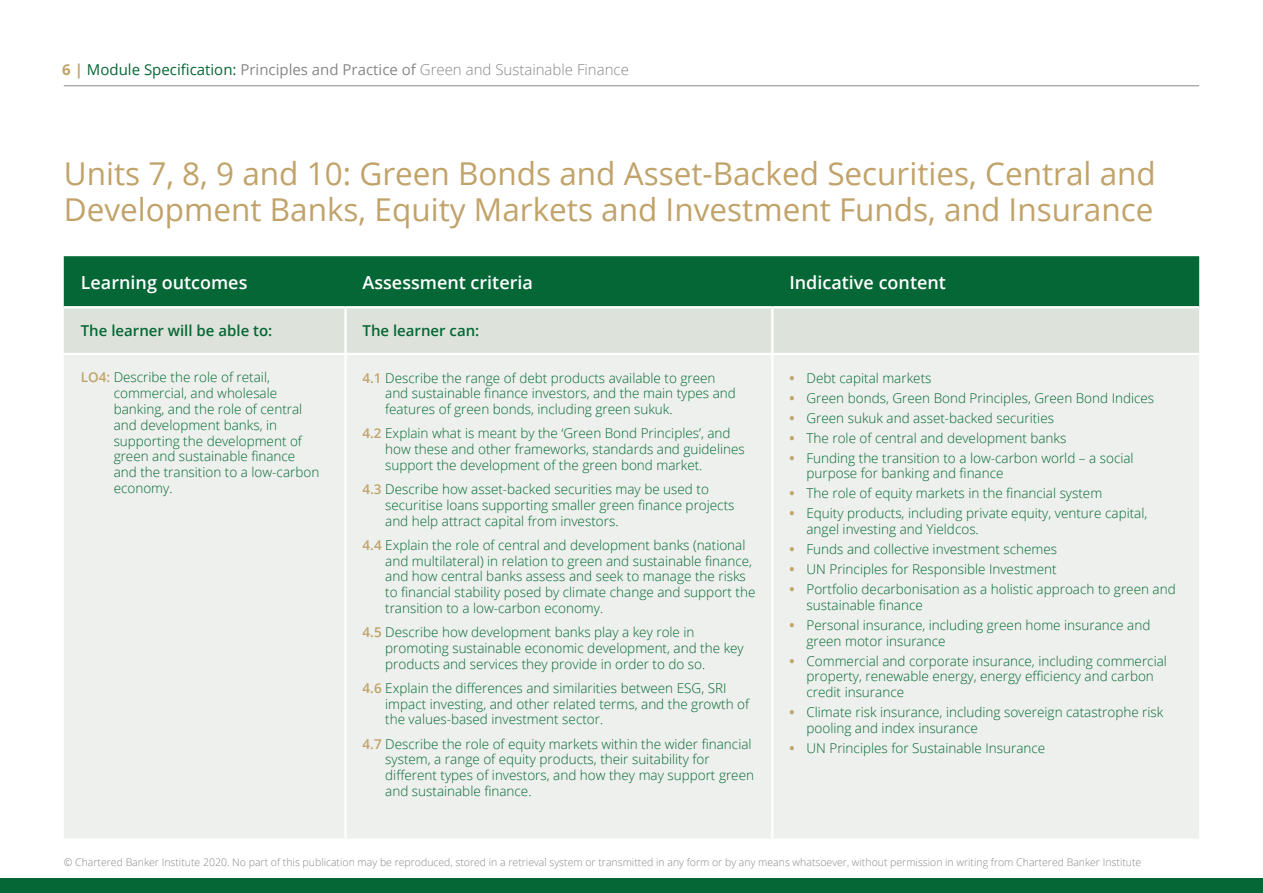
<style>
.page{position:relative;width:1263px;height:893px;background:#fff}
.page>*{position:absolute;margin:0;border:0;box-sizing:border-box;transform-origin:0 0}
.t1{font:31.5px/36px "Open Sans";color:#c1a36a}
.t2{font:600 18px "Open Sans";color:#fff}
.t3{font:300 15px "Open Sans";color:#878787}
.t4{font:600 15px "Open Sans";color:#046735}
.t5{font:300 13.5px/15.8px "Open Sans";color:#046735}
.t6{font:300 10.5px "Open Sans";color:#878787}
.s1{font-weight:700;color:#c1a36a}
.s2{font-weight:400;color:#046735}
.s3{font-weight:400}
.s4{font-weight:600;color:#c1a36a}
</style>
<div class="page">
<hr style="left:64px;top:85px;width:1135px;height:1px;background:#878787">
<div style="left:0;top:878px;width:1263px;height:15px;background:#046735"></div>
<div style="left:64px;top:256px;width:1135px;height:50px;background:#046735"></div>
<div style="left:64px;top:308px;width:1135px;height:45px;background:#dde3da"></div>
<div style="left:64px;top:355px;width:1135px;height:484px;background:#edf0ec"></div>
<hr style="left:344px;top:355px;width:3px;height:484px;background:#fff">
<hr style="left:771px;top:355px;width:2px;height:484px;background:#fff">
<hr style="left:344px;top:308px;width:3px;height:45px;background:#fff">
<hr style="left:771px;top:308px;width:2px;height:45px;background:#fff">
<p class="t3" style="left:62px;top:60px;width:568px"><span class="s1">6 |</span> <span class="s2">Module Specification:</span> <span class="s3">Principles and Practice of</span> Green and Sustainable Finance</p>
<h1 class="t1" style="left:64px;top:155px;width:1093px">Units 7, 8, 9 and 10: Green Bonds and Asset-Backed Securities, Central and<br>Development Banks, Equity Markets and Investment Funds, and Insurance</h1>
<h2 class="t2" style="left:81px;top:270px;width:168px">Learning outcomes</h2>
<h2 class="t2" style="left:362px;top:270px;width:172px">Assessment criteria</h2>
<h2 class="t2" style="left:789px;top:270px;width:158px">Indicative content</h2>
<p class="t4" style="left:81px;top:321px;width:193px">The learner will be able to:</p>
<p class="t4" style="left:362px;top:321px;width:118px">The learner can:</p>
<p class="t5" style="left:114px;top:369px;width:207px;text-indent:-33px"><span class="s4">LO4:</span> Describe the role of retail, commercial, and wholesale banking, and the role of central and development banks, in supporting the development of green and sustainable finance and the transition to a low-carbon economy.</p>
<p class="t5" style="left:385px;top:369px;width:352px;text-indent:-23px"><span class="s4">4.1</span> Describe the range of debt products available to green and sustainable finance investors, and the main types and features of green bonds, including green sukuk.</p>
<p class="t5" style="left:789px;top:369px;width:143px"><span class="s1">•</span> Debt capital markets</p>
<p class="t5" style="left:789px;top:389px;width:366px"><span class="s1">•</span> Green bonds, Green Bond Principles, Green Bond Indices</p>
<p class="t5" style="left:789px;top:409px;width:266px"><span class="s1">•</span> Green sukuk and asset-backed securities</p>
<p class="t5" style="left:789px;top:429px;width:278px"><span class="s1">•</span> The role of central and development banks</p>
<p class="t5" style="left:806px;top:449px;width:329px;text-indent:-17px"><span class="s1">•</span> Funding the transition to a low-carbon world – a social purpose for banking and finance</p>
<p class="t5" style="left:789px;top:485px;width:314px"><span class="s1">•</span> The role of equity markets in the financial system</p>
<p class="t5" style="left:806px;top:505px;width:342px;text-indent:-17px"><span class="s1">•</span> Equity products, including private equity, venture capital, angel investing and Yieldcos.</p>
<p class="t5" style="left:789px;top:541px;width:269px"><span class="s1">•</span> Funds and collective investment schemes</p>
<p class="t5" style="left:789px;top:561px;width:269px"><span class="s1">•</span> UN Principles for Responsible Investment</p>
<p class="t5" style="left:806px;top:581px;width:371px;text-indent:-17px"><span class="s1">•</span> Portfolio decarbonisation as a holistic approach to green and sustainable finance</p>
<p class="t5" style="left:806px;top:617px;width:345px;text-indent:-17px"><span class="s1">•</span> Personal insurance, including green home insurance and green motor insurance</p>
<p class="t5" style="left:806px;top:653px;width:362px;text-indent:-17px"><span class="s1">•</span> Commercial and corporate insurance, including commercial property, renewable energy, energy efficiency and carbon credit insurance</p>
<p class="t5" style="left:806px;top:704px;width:358px;text-indent:-17px"><span class="s1">•</span> Climate risk insurance, including sovereign catastrophe risk pooling and index insurance</p>
<p class="t5" style="left:789px;top:740px;width:257px"><span class="s1">•</span> UN Principles for Sustainable Insurance</p>
<p class="t5" style="left:385px;top:425px;width:361px;text-indent:-23px"><span class="s4">4.2</span> Explain what is meant by the ‘Green Bond Principles’, and how these and other frameworks, standards and guidelines support the development of the green bond market.</p>
<p class="t5" style="left:385px;top:481px;width:351px;text-indent:-23px"><span class="s4">4.3</span> Describe how asset-backed securities may be used to securitise loans supporting smaller green finance projects and help attract capital from investors.</p>
<p class="t5" style="left:385px;top:537px;width:372px;text-indent:-23px"><span class="s4">4.4</span> Explain the role of central and development banks (national and multilateral) in relation to green and sustainable finance, and how central banks assess and seek to manage the risks to financial stability posed by climate change and support the transition to a low-carbon economy.</p>
<p class="t5" style="left:385px;top:624px;width:360px;text-indent:-23px"><span class="s4">4.5</span> Describe how development banks play a key role in promoting sustainable economic development, and the key products and services they provide in order to do so.</p>
<p class="t5" style="left:385px;top:680px;width:365px;text-indent:-23px"><span class="s4">4.6</span> Explain the differences and similarities between ESG, SRI impact investing, and other related terms, and the growth of the values-based investment sector.</p>
<p class="t5" style="left:385px;top:735px;width:370px;text-indent:-23px"><span class="s4">4.7</span> Describe the role of equity markets within the wider financial system, a range of equity products, their suitability for different types of investors, and how they may support green and sustainable finance.</p>
<p class="t6" style="left:64px;top:855px;width:1079px">© Chartered Banker Institute 2020. No part of this publication may be reproduced, stored in a retrieval system or transmitted in any form or by any means whatsoever, without permission in writing from Chartered Banker Institute</p>
</div>
